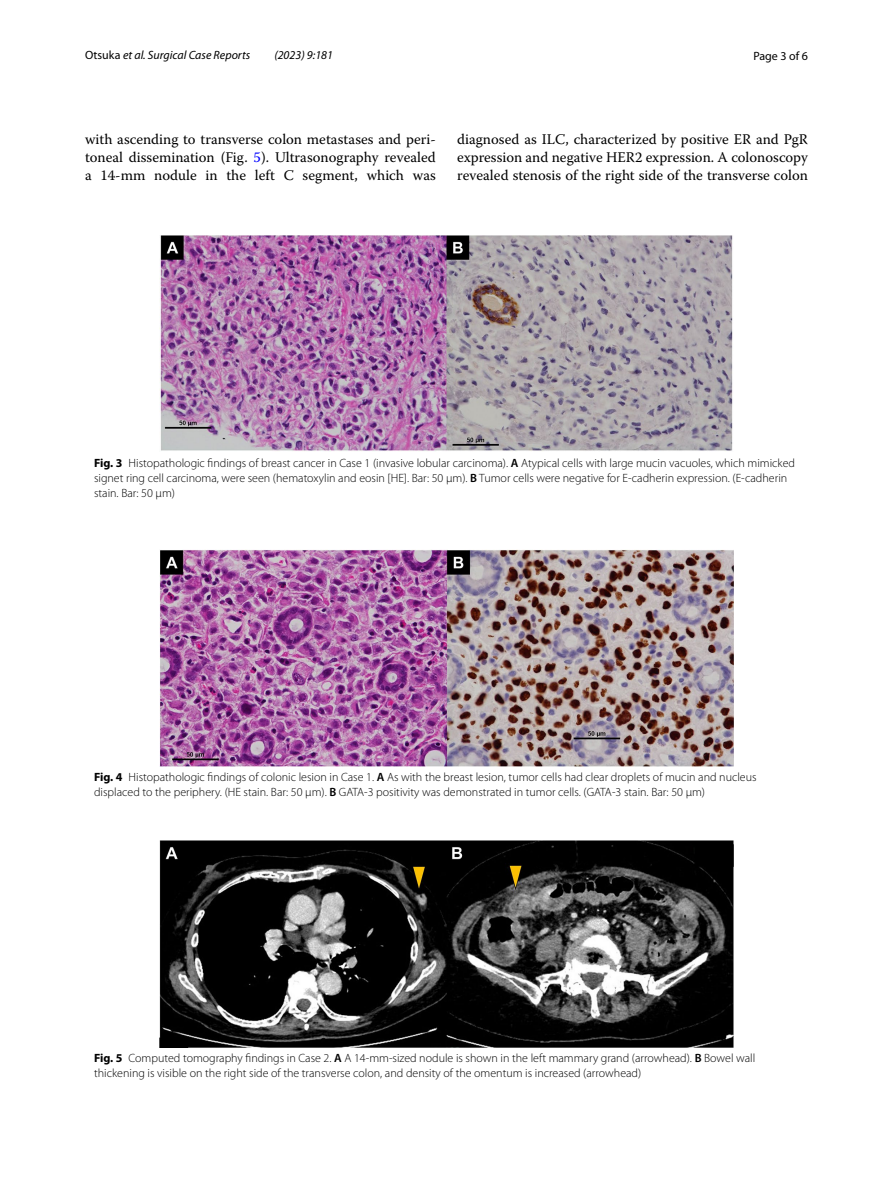
<style>
.page{position:relative;width:893px;height:1187px;background:#fff}
.page>*{position:absolute;margin:0;border:0;box-sizing:border-box;transform-origin:0 0}
.t1{font:14.7px/18px "Warnock Pro";color:#000;text-align:justify}
.t2{font:300 12px/15px "Myriad Pro";color:#000}
.t3{font:italic 12px "Myriad Pro";color:#000}
.t4{font:12px "Myriad Pro";color:#000}
.s1{font-style:normal}
.s2{color:#00f}
.s3{font-weight:700}
.s4{font-weight:600}
</style>
<div class="page">
<img style="left:160px;top:236px;width:573px;height:215px">
<img style="left:160px;top:549px;width:573px;height:217px">
<img style="left:160px;top:840px;width:573px;height:207px">
<p class="t3" style="left:85px;top:48px;width:167px"><span class="s1">Otsuka</span> et al. Surgical Case Reports</p>
<p class="t3" style="left:274px;top:48px;width:60px">(2023) 9:181</p>
<p class="t4" style="left:753px;top:48px;width:56px">Page 3 of 6</p>
<p class="t1" style="left:85px;top:130px;width:352px">with ascending to transverse colon metastases and peri&shy;toneal dissemination (Fig. <span class="s2">5</span>). Ultrasonography revealed a 14-mm nodule in the left C segment, which was</p>
<p class="t1" style="left:457px;top:130px;width:352px">diagnosed as ILC, characterized by positive ER and PgR expression and negative HER2 expression. A colonoscopy revealed stenosis of the right side of the transverse colon</p>
<p class="t2" style="left:94px;top:456px;width:703px"><span class="s3">Fig. 3</span> Histopathologic findings of breast cancer in Case 1 (invasive lobular carcinoma). <span class="s4">A</span> Atypical cells with large mucin vacuoles, which mimicked signet ring cell carcinoma, were seen (hematoxylin and eosin [HE]. Bar: 50 μm). <span class="s4">B</span> Tumor cells were negative for E-cadherin expression. (E-cadherin stain. Bar: 50 μm)</p>
<p class="t2" style="left:94px;top:770px;width:664px"><span class="s3">Fig. 4</span> Histopathologic findings of colonic lesion in Case 1. <span class="s4">A</span> As with the breast lesion, tumor cells had clear droplets of mucin and nucleus displaced to the periphery. (HE stain. Bar: 50 μm). <span class="s4">B</span> GATA-3 positivity was demonstrated in tumor cells. (GATA-3 stain. Bar: 50 μm)</p>
<p class="t2" style="left:94px;top:1050px;width:663px"><span class="s3">Fig. 5</span> Computed tomography findings in Case 2. <span class="s4">A</span> A 14-mm-sized nodule is shown in the left mammary grand (arrowhead). <span class="s4">B</span> Bowel wall thickening is visible on the right side of the transverse colon, and density of the omentum is increased (arrowhead)</p>
</div>
